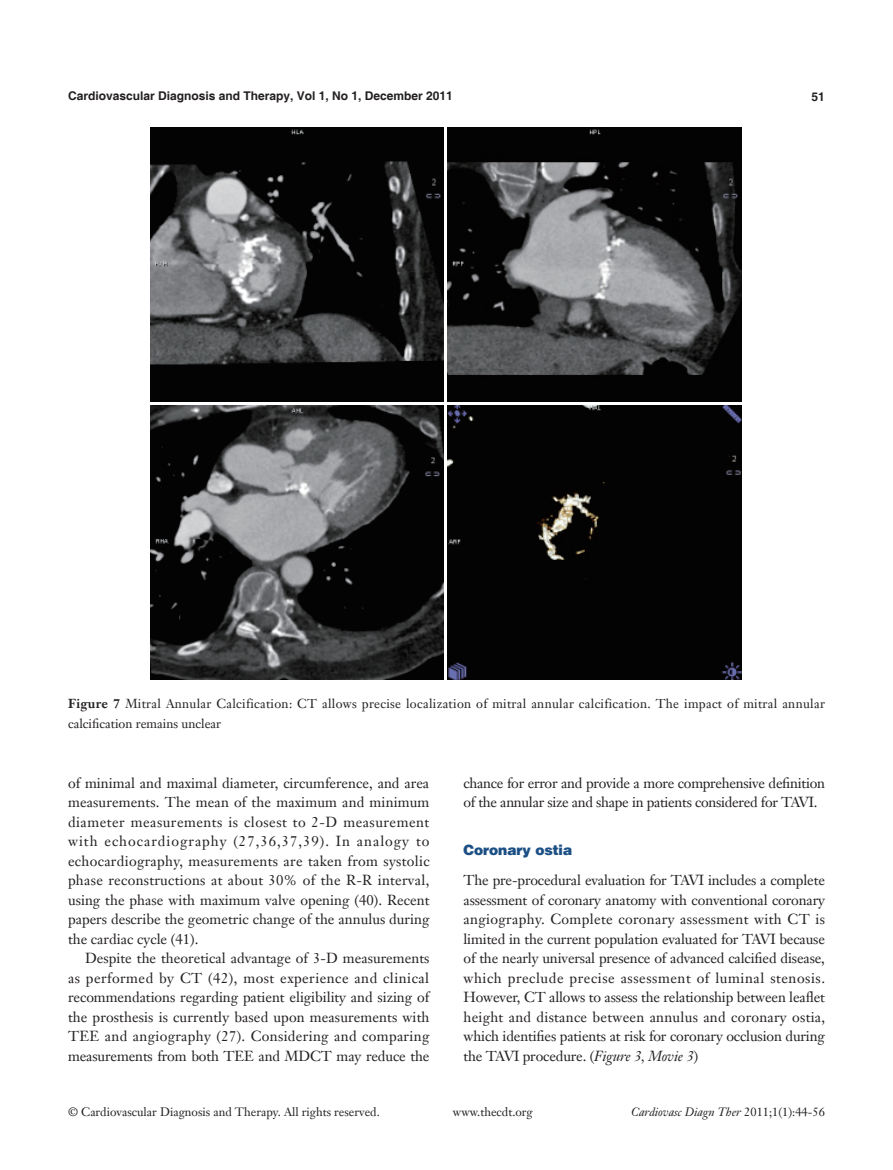
<style>
.page{position:relative;width:893px;height:1170px;background:#fff}
.page>*{position:absolute;margin:0;border:0;box-sizing:border-box;transform-origin:0 0}
.t1{font:14.25px/19.5px "Janson Text LT";letter-spacing:-.01em;color:#231f20;text-align:justify}
.t2{font:900 14.25px "Helvetica";color:#1c5085}
.t3{font:12.75px/19.5px "Janson Text LT";letter-spacing:.025em;color:#231f20}
.t4{font:12px "Janson Text LT";color:#231f20}
.t5{font:700 12px "Helvetica";color:#231f20}
.t6{font:italic 12px "Janson Text LT";color:#231f20}
.s1{font-weight:700}
.s2{font-style:italic}
.s3{font-style:normal}
</style>
<div class="page">
<img style="left:150px;top:128px;width:294px;height:273px">
<img style="left:448px;top:128px;width:293px;height:273px">
<img style="left:150px;top:406px;width:294px;height:273px">
<div style="left:448px;top:406px;width:293px;height:273px;background:#030303"></div>
<p class="t5" style="left:68px;top:88px;width:386px">Cardiovascular Diagnosis and Therapy, Vol 1, No 1, December 2011</p>
<p class="t5" style="left:812px;top:89px;width:15px">51</p>
<p class="t3" style="left:68px;top:694px;width:758px"><span class="s1">Figure 7</span> Mitral Annular Calcification: CT allows precise localization of mitral annular calcification. The impact of mitral annular calcification remains unclear</p>
<p class="t1" style="left:68px;top:772px;width:363px">of minimal and maximal diameter, circumference, and area measurements. The mean of the maximum and minimum diameter measurements is closest to 2-D measurement with echocardiography (27,36,37,39). In analogy to echocardiography, measurements are taken from systolic phase reconstructions at about 30% of the R-R interval, using the phase with maximum valve opening (40). Recent papers describe the geometric change of the annulus during the cardiac cycle (41).</p>
<p class="t1" style="left:68px;top:948px;width:363px;text-indent:17px">Despite the theoretical advantage of 3-D measurements as performed by CT (42), most experience and clinical recommendations regarding patient eligibility and sizing of the prosthesis is currently based upon measurements with TEE and angiography (27). Considering and comparing measurements from both TEE and MDCT may reduce the</p>
<p class="t1" style="left:463px;top:772px;width:363px;line-height:20px">chance for error and provide a more comprehensive definition of the annular size and shape in patients considered for TAVI.</p>
<p class="t2" style="left:463px;top:840px;width:110px">Coronary ostia</p>
<p class="t1" style="left:463px;top:870px;width:363px">The pre-procedural evaluation for TAVI includes a complete assessment of coronary anatomy with conventional coronary angiography. Complete coronary assessment with CT is limited in the current population evaluated for TAVI because of the nearly universal presence of advanced calcified disease, which preclude precise assessment of luminal stenosis.<br>However, CT allows to assess the relationship between leaflet height and distance between annulus and coronary ostia, which identifies patients at risk for coronary occlusion during the TAVI procedure. (<span class="s2">Figure 3, Movie 3</span>)</p>
<p class="t4" style="left:68px;top:1104px;width:313px">© Cardiovascular Diagnosis and Therapy. All rights reserved.</p>
<p class="t4" style="left:453px;top:1104px;width:81px">www.thecdt.org</p>
<p class="t6" style="left:631px;top:1104px;width:195px">Cardiovasc Diagn Ther <span class="s3">2011;1(1):44-56</span></p>
</div>
